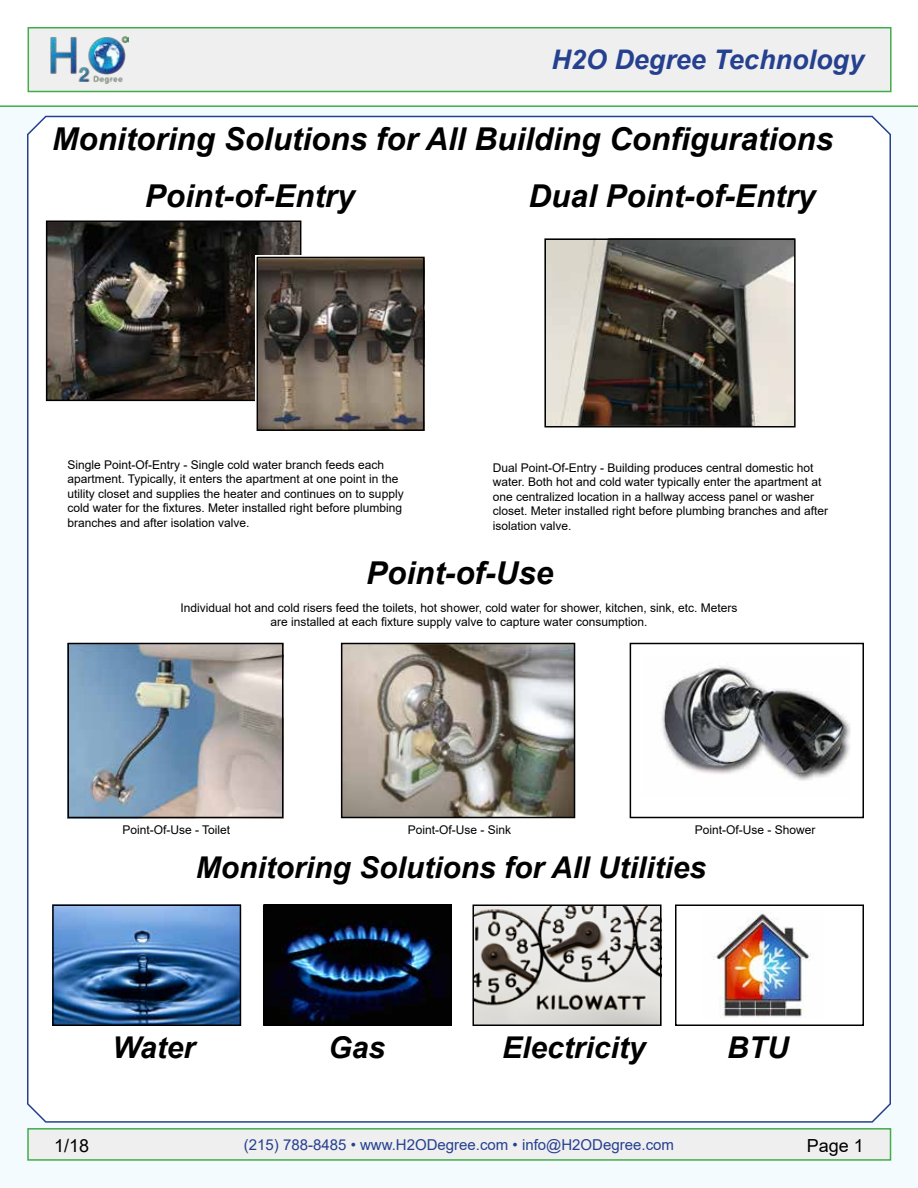
<style>
.page{position:relative;width:918px;height:1188px;background:#fff}
.page>*{position:absolute;margin:0;border:0;box-sizing:border-box;transform-origin:0 0}
.t1{font:italic 700 31.5px "Arial";color:#000}
.t2{font:italic 700 30px "Arial";color:#000}
.t3{font:italic 700 27px "Arial";color:#25408f}
.t4{font:18px "Arial";color:#000}
.t5{font:15px "Arial";color:#25408f}
.t6{font:12px/14.4px "Arial";color:#000}
</style>
<div class="page">
<div style="left:0;top:107px;width:918px;height:1081px;background:#f4fbfe"></div>
<div style="left:27px;top:1128px;width:864px;height:33px;background:#efeff0;border:2px solid #41ad49"></div>
<hr style="left:0;top:105px;width:918px;height:2px;background:#41ad49">
<div style="left:27px;top:115px;width:864px;height:1008px;background:#fff"></div>
<div style="left:28px;top:27px;width:864px;height:65px;background:#efeff0;border:2px solid #41ad49"></div>
<img style="left:51px;top:36px;width:77px;height:47px">
<img style="left:344px;top:646px;width:228px;height:169px">
<img style="left:55px;top:907px;width:183px;height:116px">
<img style="left:266px;top:907px;width:183px;height:116px">
<img style="left:475px;top:907px;width:184px;height:116px">
<img style="left:49px;top:223px;width:249px;height:175px">
<img style="left:547px;top:241px;width:246px;height:184px">
<div style="left:544px;top:238px;width:252px;height:190px;border:2px solid #000"></div>
<div style="left:472px;top:904px;width:190px;height:122px;border:2px solid #000"></div>
<div style="left:675px;top:904px;width:189px;height:122px;border:2px solid #000"></div>
<div style="left:263px;top:904px;width:189px;height:122px;border:2px solid #000"></div>
<div style="left:52px;top:904px;width:189px;height:122px;border:2px solid #000"></div>
<div style="left:341px;top:643px;width:234px;height:175px;border:2px solid #000"></div>
<div style="left:630px;top:643px;width:234px;height:175px;border:2px solid #000"></div>
<img style="left:642px;top:655px;width:208px;height:141px">
<img style="left:702px;top:911px;width:122px;height:108px">
<div style="left:46px;top:220px;width:255px;height:181px;border:2px solid #000"></div>
<img style="left:259px;top:259px;width:162px;height:169px">
<div style="left:256px;top:256px;width:168px;height:175px;border:2px solid #000"></div>
<div style="left:255px;top:255px;width:210px;height:191px;border:2px solid #fff"></div>
<img style="left:71px;top:646px;width:210px;height:169px">
<div style="left:68px;top:643px;width:216px;height:175px;border:2px solid #000"></div>
<h3 class="t3" style="left:551px;top:41px;width:314px">H2O Degree Technology</h3>
<h1 class="t1" style="left:52px;top:118px;width:783px">Monitoring Solutions for All Building Configurations</h1>
<h1 class="t1" style="left:145px;top:175px;width:211px">Point-of-Entry</h1>
<h1 class="t1" style="left:529px;top:175px;width:288px">Dual Point-of-Entry</h1>
<p class="t6" style="left:68px;top:457px;width:338px">Single Point-Of-Entry - Single cold water branch feeds each apartment. Typically, it enters the apartment at one point in the utility closet and supplies the heater and continues on to supply cold water for the fixtures. Meter installed right before plumbing branches and after isolation valve.</p>
<p class="t6" style="left:493px;top:461px;width:337px">Dual Point-Of-Entry - Building produces central domestic hot water. Both hot and cold water typically enter the apartment at one centralized location in a hallway access panel or washer closet. Meter installed right before plumbing branches and after isolation valve.</p>
<h1 class="t1" style="left:366px;top:552px;width:189px">Point-of-Use</h1>
<p class="t6" style="left:181px;top:600px;width:558px;text-align:center">Individual hot and cold risers feed the toilets, hot shower, cold water for shower, kitchen, sink, etc. Meters are installed at each fixture supply valve to capture water consumption.</p>
<p class="t6" style="left:122px;top:822px;width:109px">Point-Of-Use - Toilet</p>
<p class="t6" style="left:408px;top:822px;width:105px">Point-Of-Use - Sink</p>
<p class="t6" style="left:695px;top:822px;width:122px">Point-Of-Use - Shower</p>
<h2 class="t2" style="left:196px;top:848px;width:512px">Monitoring Solutions for All Utilities</h2>
<h2 class="t2" style="left:112px;top:1028px;width:84px">Water</h2>
<h2 class="t2" style="left:329px;top:1028px;width:58px">Gas</h2>
<h2 class="t2" style="left:502px;top:1028px;width:145px">Electricity</h2>
<h2 class="t2" style="left:727px;top:1028px;width:63px">BTU</h2>
<h3 class="t4" style="left:54px;top:1133px;width:37px">1/18</h3>
<p class="t5" style="left:244px;top:1134px;width:432px">(215) 788-8485 • www.H2ODegree.com • info@H2ODegree.com</p>
<h3 class="t4" style="left:807px;top:1133px;width:59px">Page 1</h3>
</div>
